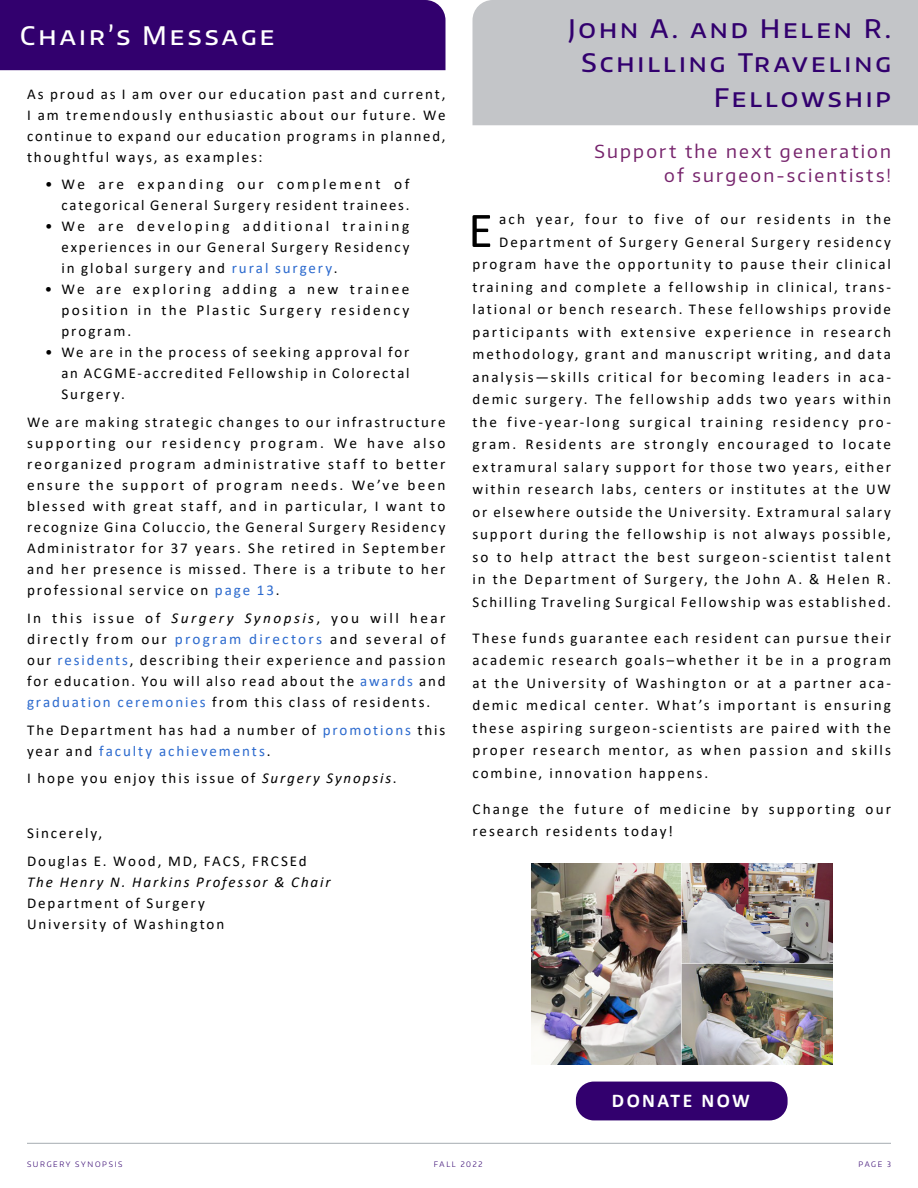
<style>
.page{position:relative;width:918px;height:1188px;background:#fff}
.page>*{position:absolute;margin:0;border:0;box-sizing:border-box;transform-origin:0 0}
.t1{font:50.4px "Calibri";color:#000}
.t2{font:500 25.5px/34.5px "Encode Sans Normal";letter-spacing:.115em;color:#32006e;text-align:right}
.t3{font:500 25.5px "Encode Sans Normal";letter-spacing:.125em;color:#fff}
.t4{font:700 19.5px "Calibri";letter-spacing:.125em;color:#fff}
.t5{font:18px/24px "Encode Sans Normal";letter-spacing:.125em;color:#76236c;text-align:right}
.t6{font:15px/21px "Calibri";letter-spacing:.13em;color:#000;text-align:justify}
.t7{font:italic 15px "Calibri";letter-spacing:.125em;color:#000}
.t8{font:300 7.5px "Encode Sans Normal";letter-spacing:.22em;color:#32006e}
.s1{color:#2c6ace}
.s2{font-style:italic}
</style>
<div class="page">
<hr style="left:27px;top:1143px;width:864px;height:1px;background:#a6acb1">
<div style="left:472px;top:0;width:446px;height:125px;background:#c3c5c8"></div>
<div style="left:0;top:0;width:446px;height:70px;background:#32006e"></div>
<img style="left:531px;top:864px;width:301px;height:201px">
<div style="left:576px;top:1082px;width:212px;height:38px;background:#32006e;border-radius:18px"></div>
<h2 class="t3" style="left:20px;top:18px;width:256px">Chair’s Message</h2>
<h2 class="t2" style="left:568px;top:10px;width:324px">John A. and Helen R.<br>Schilling Traveling<br>Fellowship</h2>
<p class="t5" style="left:595px;top:138px;width:298px">Support the next generation of surgeon-scientists!</p>
<h1 class="t1" style="left:468px;top:195px;width:26px">E</h1>
<p class="t6" style="left:27px;top:83px;width:420px">As proud as I am over our education past and current, I am tremendously enthusiastic about our future. We continue to expand our education programs in planned, thoughtful ways, as examples:</p>
<p class="t6" style="left:45px;top:174px;width:366px;text-align:right">• We are expanding our complement of categorical General Surgery resident trainees.</p>
<p class="t6" style="left:62px;top:216px;width:349px;text-indent:-16px">• We are developing additional training experiences in our General Surgery Residency in global surgery and <span class="s1">rural surgery</span>.</p>
<p class="t6" style="left:62px;top:279px;width:350px;text-indent:-17px">• We are exploring adding a new trainee position in the Plastic Surgery residency program.</p>
<p class="t6" style="left:62px;top:342px;width:349px;text-indent:-16px">• We are in the process of seeking approval for an ACGME-accredited Fellowship in Colorectal Surgery.</p>
<p class="t6" style="left:27px;top:411px;width:420px">We are making strategic changes to our infrastructure supporting our residency program. We have also reorganized program administrative staff to better ensure the support of program needs. We’ve been blessed with great staff, and in particular, I want to recognize Gina Coluccio, the General Surgery Residency Administrator for 37 years. She retired in September and her presence is missed. There is a tribute to her professional service on <span class="s1">page 13</span>.</p>
<p class="t6" style="left:27px;top:607px;width:420px">In this issue of <span class="s2">Surgery Synopsis</span>, you will hear directly from our <span class="s1">program directors</span> and several of our <span class="s1">residents</span>, describing their experience and passion for education. You will also read about the <span class="s1">awards</span> and <span class="s1">graduation ceremonies</span> from this class of residents.</p>
<p class="t6" style="left:27px;top:719px;width:420px">The Department has had a number of <span class="s1">promotions</span> this year and <span class="s1">faculty achievements</span>.</p>
<p class="t6" style="left:27px;top:768px;width:371px">I hope you enjoy this issue of <span class="s2">Surgery Synopsis</span>.</p>
<p class="t6" style="left:472px;top:208px;width:420px;line-height:22.5px;text-align:right">ach year, four to five of our residents in the Department of Surgery General Surgery residency program have the opportunity to pause their clinical training and complete a fellowship in clinical, trans&shy;lational or bench research. These fellowships provide participants with extensive experience in research methodology, grant and manuscript writing, and data analysis—skills critical for becoming leaders in aca&shy;demic surgery. The fellowship adds two years within the five-year-long surgical training residency pro&shy;gram. Residents are strongly encouraged to locate extramural salary support for those two years, either within research labs, centers or institutes at the UW or elsewhere outside the University. Extramural salary support during the fellowship is not always possible, so to help attract the best surgeon-scientist talent in the Department of Surgery, the John A. &amp; Helen R.<br>Schilling Traveling Surgical Fellowship was established.</p>
<p class="t6" style="left:472px;top:626px;width:420px;line-height:22.5px">These funds guarantee each resident can pursue their academic research goals–whether it be in a program at the University of Washington or at a partner aca&shy;demic medical center. What’s important is ensuring these aspiring surgeon-scientists are paired with the proper research mentor, as when passion and skills combine, innovation happens.</p>
<p class="t6" style="left:472px;top:797px;width:420px;line-height:22.5px">Change the future of medicine by supporting our research residents today!</p>
<p class="t6" style="left:27px;top:819px;width:281px;line-height:27.8px">Sincerely,<br>Douglas E. Wood, MD, FACS, FRCSEd</p>
<p class="t7" style="left:27px;top:872px;width:305px">The Henry N. Harkins Professor &amp; Chair</p>
<p class="t6" style="left:27px;top:892px;width:199px">Department of Surgery<br>University of Washington</p>
<h3 class="t4" style="left:612px;top:1087px;width:139px">DONATE NOW</h3>
<p class="t8" style="left:27px;top:1159px;width:97px">SURGERY SYNOPSIS</p>
<p class="t8" style="left:434px;top:1159px;width:50px">FALL 2022</p>
<p class="t8" style="left:859px;top:1159px;width:34px">PAGE 3</p>
</div>
